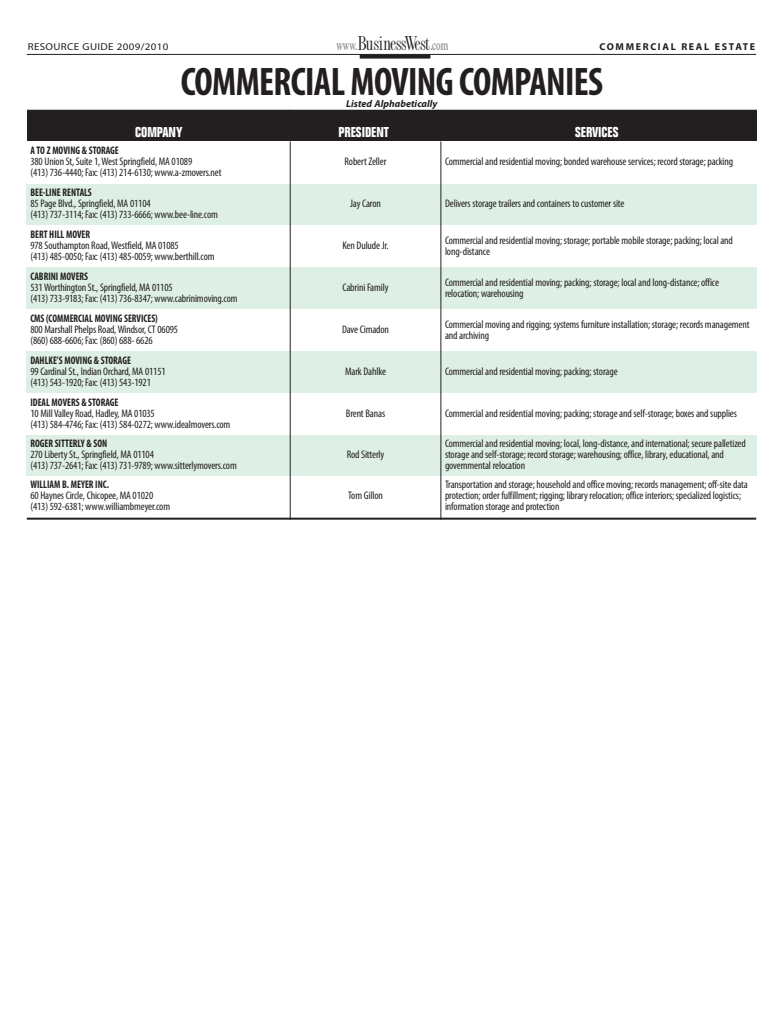
<style>
.page{position:relative;width:783px;height:1026px;background:#fff}
.page>*{position:absolute;margin:0;border:0;box-sizing:border-box;transform-origin:0 0}
.t1{font:700 condensed 40px "Myriad Pro";letter-spacing:-.015em;color:#231f20;scale:.95 1}
.t2{font:21px "Fashion Compressed Plain";letter-spacing:-.035em;color:#231f20}
.t3{font:700 condensed 14px "Folio";color:#fff}
.t4{font:condensed 11px/11px "Myriad Pro";letter-spacing:-.01em;color:#231f20}
.t5{font:700 condensed 11px "Myriad Pro";color:#231f20;scale:.9 1}
.t6{font:10px "Myriad Pro";letter-spacing:.03em;color:#231f20;scale:1.1 1}
.t7{font:700 10px "Myriad Pro";letter-spacing:.165em;color:#231f20}
.t8{font:italic 700 10px "Myriad Pro";letter-spacing:.005em;color:#231f20}
.s1{font-family:"Times";font-weight:600;font-size:14px;color:#939598}
</style>
<div class="page">
<hr style="left:27px;top:54px;width:729px;height:1px;background:#231f20">
<svg style="left:360px;top:55px;width:70px;height:4px"></svg>
<div style="left:27px;top:184px;width:263px;height:42px;background:#def0e6"></div>
<div style="left:290px;top:184px;width:151px;height:42px;background:#def0e6"></div>
<div style="left:441px;top:184px;width:315px;height:42px;background:#def0e6"></div>
<div style="left:27px;top:267px;width:263px;height:42px;background:#def0e6"></div>
<div style="left:290px;top:267px;width:151px;height:42px;background:#def0e6"></div>
<div style="left:441px;top:267px;width:315px;height:42px;background:#def0e6"></div>
<div style="left:27px;top:351px;width:263px;height:42px;background:#def0e6"></div>
<div style="left:290px;top:351px;width:151px;height:42px;background:#def0e6"></div>
<div style="left:441px;top:351px;width:315px;height:42px;background:#def0e6"></div>
<div style="left:27px;top:435px;width:263px;height:41px;background:#def0e6"></div>
<div style="left:290px;top:435px;width:151px;height:41px;background:#def0e6"></div>
<div style="left:441px;top:435px;width:315px;height:41px;background:#def0e6"></div>
<hr style="left:290px;top:142px;width:1px;height:378px;background:#231f20">
<hr style="left:440px;top:142px;width:1px;height:378px;background:#231f20">
<hr style="left:27px;top:518px;width:729px;height:2px;background:#231f20">
<div style="left:28px;top:110px;width:262px;height:30px;background:#231f20"></div>
<div style="left:290px;top:110px;width:148px;height:30px;background:#231f20"></div>
<div style="left:438px;top:110px;width:318px;height:30px;background:#231f20"></div>
<p class="t6" style="left:28px;top:43px;width:129px">RESOURCE GUIDE 2009/2010</p>
<h2 class="t2" style="left:336px;top:35px;width:114px"><span class="s1">www.</span>BusinessWest<span class="s1">.com</span></h2>
<p class="t7" style="left:599px;top:43px;width:157px">COMMERCIAL REAL ESTATE</p>
<h1 class="t1" style="left:181px;top:66px;width:446px">COMMERCIAL MOVING COMPANIES</h1>
<p class="t8" style="left:346px;top:99px;width:93px">Listed Alphabetically</p>
<p class="t3" style="left:135px;top:127px;width:49px">COMPANY</p>
<p class="t3" style="left:339px;top:127px;width:52px">PRESIDENT</p>
<p class="t3" style="left:575px;top:127px;width:45px">SERVICES</p>
<p class="t5" style="left:30px;top:146px;width:100px">A TO Z MOVING &amp; STORAGE</p>
<p class="t4" style="left:30px;top:157px;width:193px">380 Union St, Suite 1, West Springfield, MA 01089<br>(413) 736-4440; Fax: (413) 214-6130; www.a-zmovers.net</p>
<p class="t4" style="left:345px;top:157px;width:43px">Robert Zeller</p>
<p class="t4" style="left:445px;top:157px;width:290px">Commercial and residential moving; bonded warehouse services; record storage; packing</p>
<p class="t5" style="left:30px;top:188px;width:70px">BEE-LINE RENTALS</p>
<p class="t4" style="left:30px;top:199px;width:189px">85 Page Blvd., Springfield, MA 01104<br>(413) 737-3114; Fax: (413) 733-6666; www.bee-line.com</p>
<p class="t4" style="left:350px;top:199px;width:32px">Jay Caron</p>
<p class="t4" style="left:445px;top:199px;width:181px">Delivers storage trailers and containers to customer site</p>
<p class="t5" style="left:30px;top:230px;width:68px">BERT HILL MOVER</p>
<p class="t4" style="left:30px;top:241px;width:186px">978 Southampton Road, Westfield, MA 01085<br>(413) 485-0050; Fax: (413) 485-0059; www.berthill.com</p>
<p class="t4" style="left:342px;top:241px;width:48px">Ken Dulude Jr.</p>
<p class="t4" style="left:445px;top:236px;width:290px">Commercial and residential moving; storage; portable mobile storage; packing; local and long-distance</p>
<p class="t5" style="left:30px;top:272px;width:66px">CABRINI MOVERS</p>
<p class="t4" style="left:30px;top:283px;width:209px">531 Worthington St., Springfield, MA 01105<br>(413) 733-9183; Fax: (413) 736-8347; www.cabrinimoving.com</p>
<p class="t4" style="left:343px;top:283px;width:47px">Cabrini Family</p>
<p class="t4" style="left:445px;top:278px;width:276px">Commercial and residential moving; packing; storage; local and long-distance; office relocation; warehousing</p>
<p class="t5" style="left:30px;top:314px;width:143px">CMS (COMMERCIAL MOVING SERVICES)</p>
<p class="t4" style="left:30px;top:325px;width:149px">800 Marshall Phelps Road, Windsor, CT 06095 (860) 688-6606; Fax: (860) 688- 6626</p>
<p class="t4" style="left:342px;top:325px;width:48px">Dave Cimadon</p>
<p class="t4" style="left:445px;top:320px;width:306px">Commercial moving and rigging; systems furniture installation; storage; records management and archiving</p>
<p class="t5" style="left:30px;top:356px;width:113px">DAHLKE’S MOVING &amp; STORAGE</p>
<p class="t4" style="left:30px;top:367px;width:137px">99 Cardinal St., Indian Orchard, MA 01151 (413) 543-1920; Fax: (413) 543-1921</p>
<p class="t4" style="left:345px;top:367px;width:43px">Mark Dahlke</p>
<p class="t4" style="left:445px;top:367px;width:174px">Commercial and residential moving; packing; storage</p>
<p class="t5" style="left:30px;top:398px;width:99px">IDEAL MOVERS &amp; STORAGE</p>
<p class="t4" style="left:30px;top:409px;width:202px">10 Mill Valley Road, Hadley, MA 01035<br>(413) 584-4746; Fax: (413) 584-0272; www.idealmovers.com</p>
<p class="t4" style="left:346px;top:409px;width:41px">Brent Banas</p>
<p class="t4" style="left:445px;top:409px;width:294px">Commercial and residential moving; packing; storage and self-storage; boxes and supplies</p>
<p class="t5" style="left:30px;top:439px;width:87px">ROGER SITTERLY &amp; SON</p>
<p class="t4" style="left:30px;top:450px;width:208px">270 Liberty St., Springfield, MA 01104<br>(413) 737-2641; Fax: (413) 731-9789; www.sitterlymovers.com</p>
<p class="t4" style="left:347px;top:450px;width:39px">Rod Sitterly</p>
<p class="t4" style="left:445px;top:439px;width:302px">Commercial and residential moving; local, long-distance, and international; secure palletized storage and self-storage; record storage; warehousing; office, library, educational, and governmental relocation</p>
<p class="t5" style="left:30px;top:481px;width:89px">WILLIAM B. MEYER INC.</p>
<p class="t4" style="left:30px;top:491px;width:141px">60 Haynes Circle, Chicopee, MA 01020 (413) 592-6381; www.williambmeyer.com</p>
<p class="t4" style="left:348px;top:491px;width:36px">Tom Gillon</p>
<p class="t4" style="left:445px;top:480px;width:304px">Transportation and storage; household and office moving; records management; off-site data protection; order fulfillment; rigging; library relocation; office interiors; specialized logistics; information storage and protection</p>
</div>
